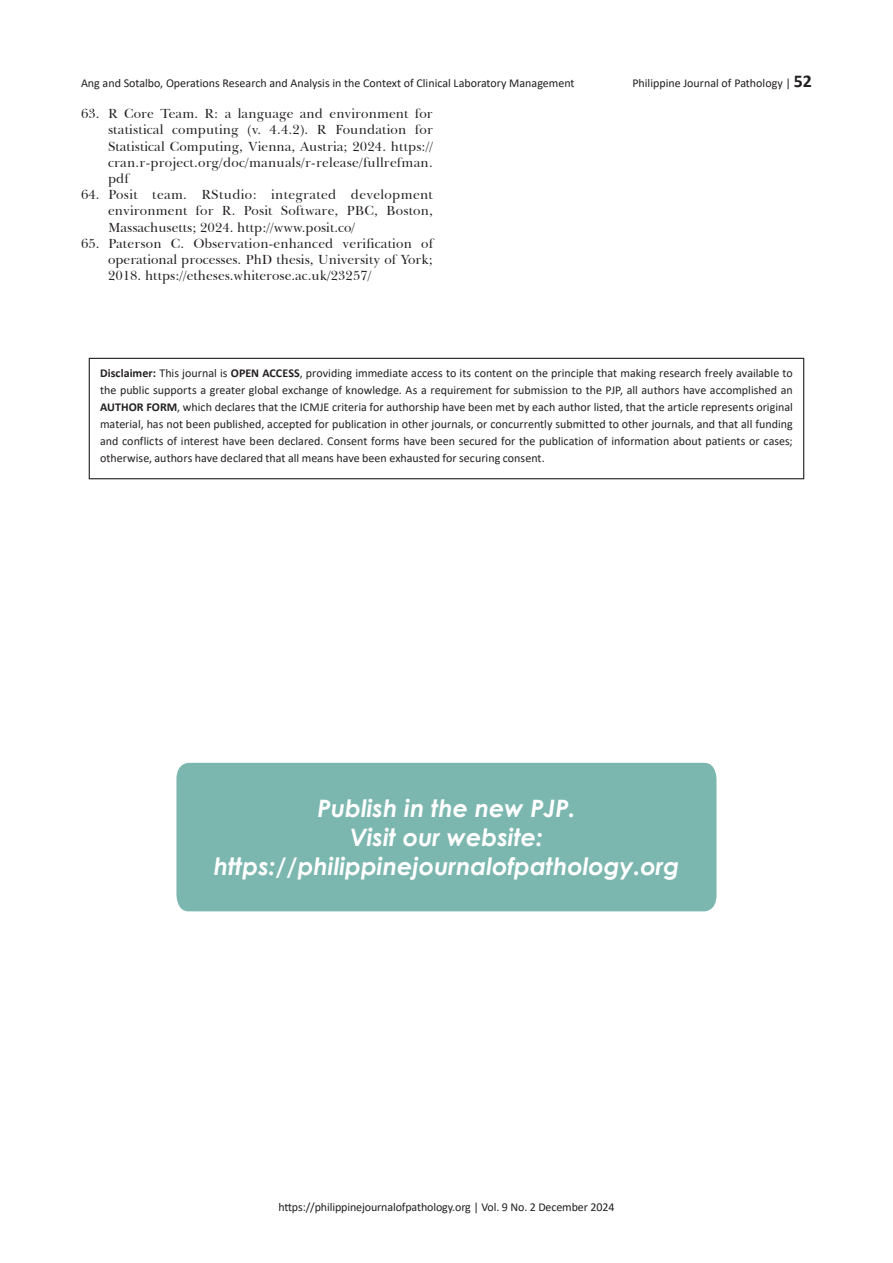
<style>
.page{position:relative;width:893px;height:1263px;background:#fff}
.page>*{position:absolute;margin:0;border:0;box-sizing:border-box;transform-origin:0 0}
.t1{font:italic 700 24px/28.8px "Century Gothic";color:#fff;text-align:center}
.t2{font:13.5px/16.2px "Baskerville BT";color:#231f20;text-align:justify}
.t3{font:12px/16.8px "Calibri";color:#231f20;text-align:justify}
.s1{font-weight:700;font-size:18px}
.s2{font-weight:700}
</style>
<div class="page">
<div style="left:89px;top:358px;width:715px;height:121px;border:1px solid #231f20"></div>
<div style="left:176px;top:763px;width:540px;height:148px;background:#7cb7af"></div>
<p class="t3" style="left:81px;top:74px;width:495px">Ang and Sotalbo, Operations Research and Analysis in the Context of Clinical Laboratory Management</p>
<p class="t3" style="left:632px;top:74px;width:181px">Philippine Journal of Pathology | <span class="s1">52</span></p>
<p class="t2" style="left:108px;top:106px;width:327px;text-indent:-27px">63. R Core Team. R: a language and environment for statistical computing (v. 4.4.2). R Foundation for Statistical Computing, Vienna, Austria; 2024. https:// cran.r-project.org/doc/manuals/r-release/fullrefman. pdf</p>
<p class="t2" style="left:108px;top:187px;width:327px;text-indent:-27px">64. Posit team. RStudio: integrated development environment for R. Posit Software, PBC, Boston, Massachusetts; 2024. http://www.posit.co/</p>
<p class="t2" style="left:108px;top:235px;width:327px;text-indent:-27px">65. Paterson C. Observation-enhanced verification of operational processes. PhD thesis, University of York; 2018. https://etheses.whiterose.ac.uk/23257/</p>
<p class="t3" style="left:100px;top:364px;width:694px"><span class="s2">Disclaimer:</span> This journal is <span class="s2">OPEN ACCESS</span>, providing immediate access to its content on the principle that making research freely available to the public supports a greater global exchange of knowledge. As a requirement for submission to the PJP, all authors have accomplished an <span class="s2">AUTHOR FORM</span>, which declares that the ICMJE criteria for authorship have been met by each author listed, that the article represents original material, has not been published, accepted for publication in other journals, or concurrently submitted to other journals, and that all funding and conflicts of interest have been declared. Consent forms have been secured for the publication of information about patients or cases; otherwise, authors have declared that all means have been exhausted for securing consent.</p>
<h1 class="t1" style="left:214px;top:793px;width:467px">Publish in the new PJP.<br>Visit our website: https://philippinejournalofpathology.org</h1>
<p class="t3" style="left:278px;top:1198px;width:338px">https://philippinejournalofpathology.org | Vol. 9 No. 2 December 2024</p>
</div>
